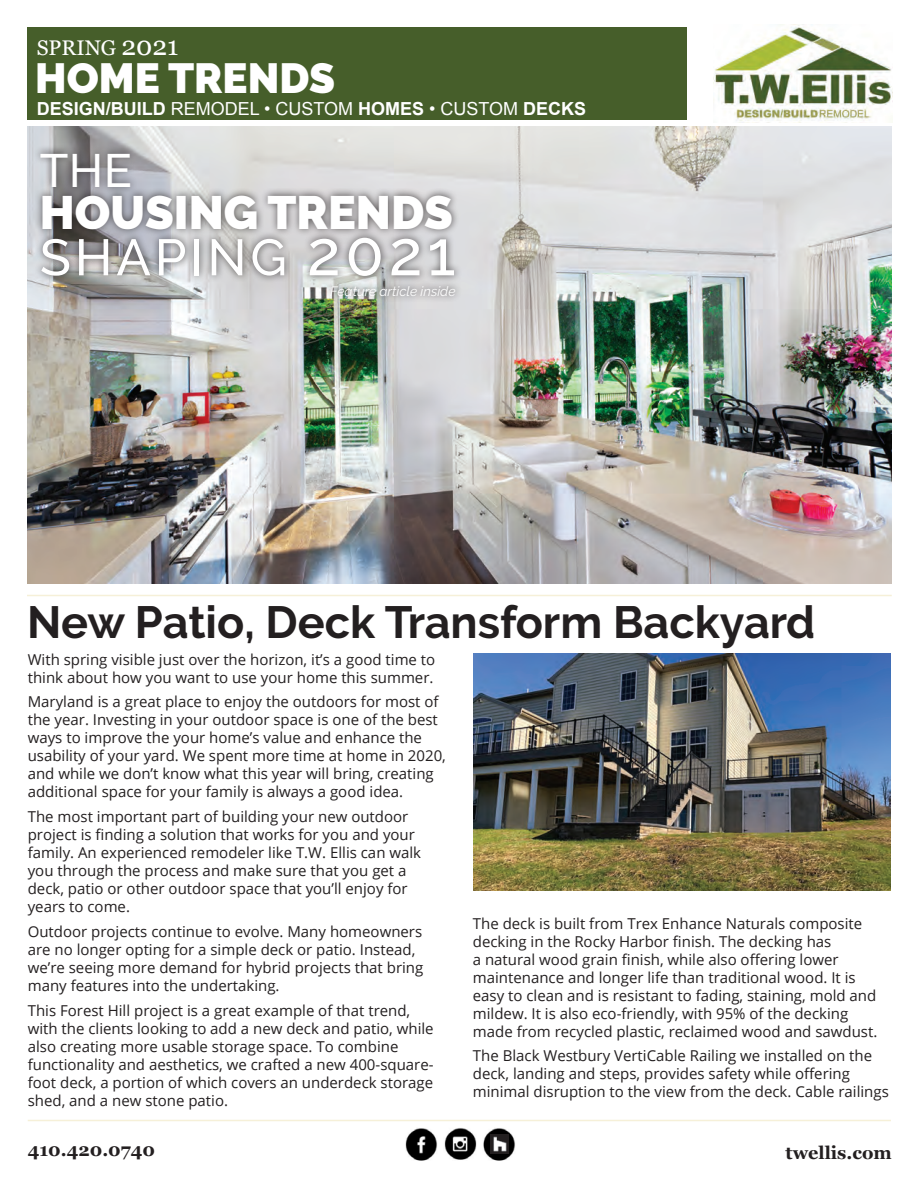
<style>
.page{position:relative;width:918px;height:1188px;background:#fff}
.page>*{position:absolute;margin:0;border:0;box-sizing:border-box;transform-origin:0 0}
.t1{font:500 51px "Raleway";letter-spacing:.075em;color:#fff}
.t2{font:900 46.65px "Raleway";color:#fff}
.t3{font:500 46.65px "Raleway";color:#fff}
.t4{font:700 45px "Raleway";color:#231f20}
.t5{font:900 42px "Raleway";color:#fff}
.t6{font:21.15px "Georgia";color:#fff}
.t7{font:700 18px "Arial";color:#fff}
.t8{font:700 18px "Georgia";color:#231f20}
.t9{font:15px/18px "Open Sans";color:#231f20}
.t10{font:italic 13.5px "Raleway";color:#fff}
.s1{font-size:26.55px}
.s2{font-weight:400}
.s3{font-size:63px}
</style>
<div class="page">
<div style="left:27px;top:27px;width:660px;height:93px;background:#465e2a"></div>
<hr style="left:28px;top:1120px;width:863px;height:1px;background:#f6f0d8">
<img style="left:27px;top:127px;width:865px;height:456px">
<div style="left:323px;top:278px;width:140px;height:26px;background:#231f20;opacity:.85"></div>
<div style="left:33px;top:146px;width:429px;height:138px;background:#231f20;opacity:.75"></div>
<hr style="left:27px;top:595px;width:865px;height:1px;background:#f6f0d8">
<img style="left:405px;top:1128px;width:32px;height:32px">
<img style="left:444px;top:1128px;width:33px;height:32px">
<img style="left:483px;top:1128px;width:32px;height:32px">
<img style="left:491px;top:1135px;width:17px;height:18px">
<img style="left:714px;top:25px;width:179px;height:97px">
<img style="left:473px;top:653px;width:418px;height:237px">
<p class="t6" style="left:37px;top:32px;width:143px">SPRING <span class="s1">2021</span></p>
<p class="t5" style="left:35px;top:54px;width:301px">HOME TRENDS</p>
<p class="t7" style="left:37px;top:97px;width:551px">DESIGN/BUILD <span class="s2">REMODEL • CUSTOM</span> HOMES <span class="s2">• CUSTOM</span> DECKS</p>
<p class="t3" style="left:40px;top:143px;width:94px">THE</p>
<p class="t2" style="left:40px;top:185px;width:415px">HOUSING TRENDS</p>
<p class="t1" style="left:40px;top:228px;width:417px">SHAPING <span class="s3">2021</span></p>
<p class="t10" style="left:330px;top:283px;width:127px">Feature article inside</p>
<p class="t4" style="left:27px;top:597px;width:790px">New Patio, Deck Transform Backyard</p>
<p class="t9" style="left:28px;top:650px;width:409px">With spring visible just over the horizon, it’s a good time to think about how you want to use your home this summer.</p>
<p class="t9" style="left:28px;top:693px;width:420px">Maryland is a great place to enjoy the outdoors for most of the year. Investing in your outdoor space is one of the best ways to improve the your home’s value and enhance the usability of your yard. We spent more time at home in 2020, and while we don’t know what this year will bring, creating additional space for your family is always a good idea.</p>
<p class="t9" style="left:28px;top:807px;width:395px">The most important part of building your new outdoor project is finding a solution that works for you and your family. An experienced remodeler like T.W. Ellis can walk you through the process and make sure that you get a deck, patio or other outdoor space that you’ll enjoy for years to come.</p>
<p class="t9" style="left:28px;top:922px;width:397px">Outdoor projects continue to evolve. Many homeowners are no longer opting for a simple deck or patio. Instead, we’re seeing more demand for hybrid projects that bring many features into the undertaking.</p>
<p class="t9" style="left:28px;top:1001px;width:407px">This Forest Hill project is a great example of that trend, with the clients looking to add a new deck and patio, while also creating more usable storage space. To combine functionality and aesthetics, we crafted a new 400-square&shy;foot deck, a portion of which covers an underdeck storage shed, and a new stone patio.</p>
<p class="t9" style="left:473px;top:914px;width:406px">The deck is built from Trex Enhance Naturals composite decking in the Rocky Harbor finish. The decking has<br>a natural wood grain finish, while also offering lower maintenance and longer life than traditional wood. It is easy to clean and is resistant to fading, staining, mold and mildew. It is also eco-friendly, with 95% of the decking made from recycled plastic, reclaimed wood and sawdust.</p>
<p class="t9" style="left:473px;top:1047px;width:418px">The Black Westbury VertiCable Railing we installed on the deck, landing and steps, provides safety while offering minimal disruption to the view from the deck. Cable railings</p>
<p class="t8" style="left:28px;top:1136px;width:129px">410.420.0740</p>
<p class="t8" style="left:786px;top:1139px;width:108px">twellis.com</p>
</div>
